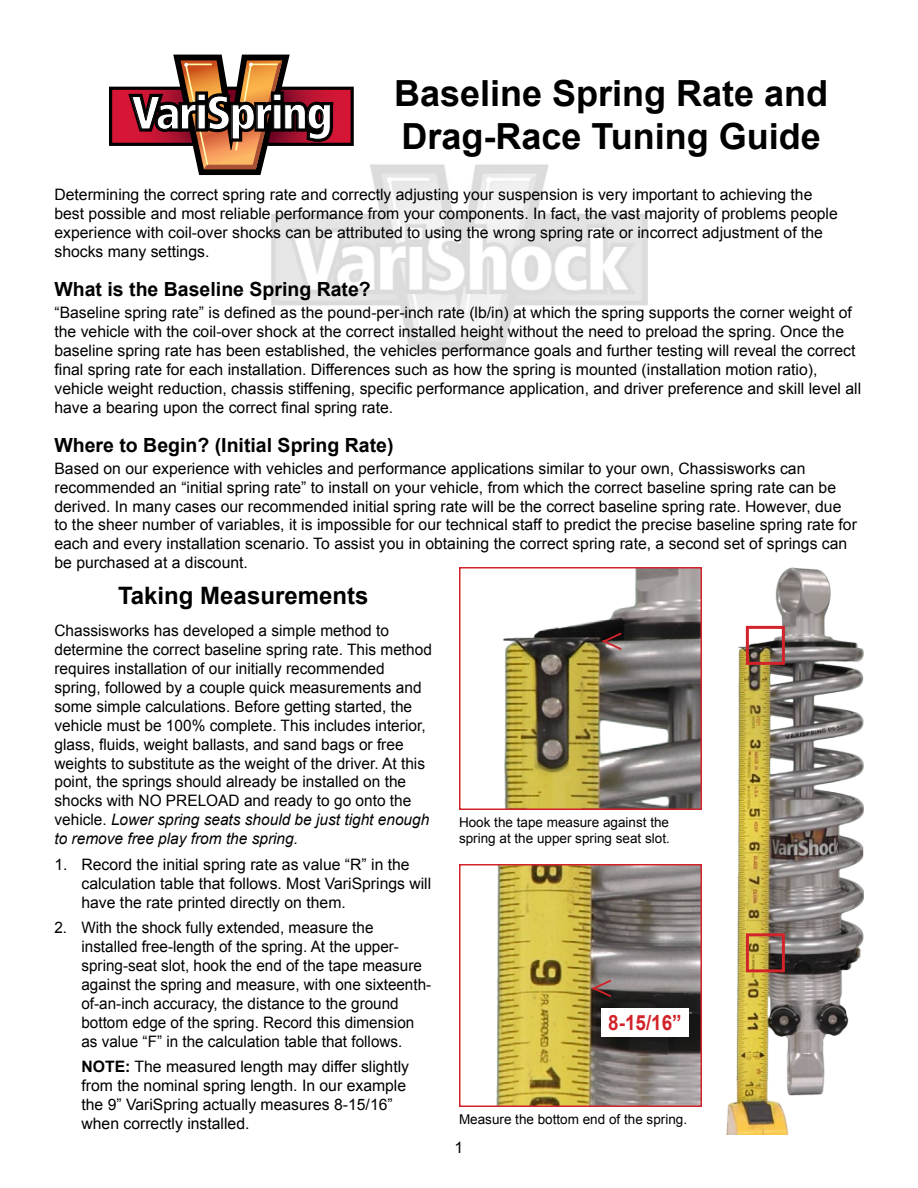
<style>
.page{position:relative;width:918px;height:1188px;background:#fff}
.page>*{position:absolute;margin:0;border:0;box-sizing:border-box;transform-origin:0 0}
.t1{font:900 condensed 46.5px "Frutiger LT Std";letter-spacing:-.035em;color:#fff}
.t2{font:700 36px/43.2px "Arial";color:#000}
.t3{font:700 24px "Arial";color:#000}
.t4{font:700 21px "Arial";color:#d2232a;scale:.9 1}
.t5{font:700 19.5px "Arial";color:#000}
.t6{font:15.75px/18.9px "Arial";color:#000}
.t7{font:13.5px/16.2px "Arial";color:#000}
.s1{font-style:italic}
.s2{font-weight:700}
</style>
<div class="page">
<img style="left:271px;top:164px;width:377px;height:186px">
<img style="left:726px;top:567px;width:138px;height:567px">
<img style="left:496px;top:867px;width:203px;height:237px">
<div style="left:459px;top:864px;width:243px;height:243px;border:2px solid #d2232a"></div>
<img style="left:503px;top:570px;width:196px;height:237px">
<div style="left:459px;top:567px;width:243px;height:243px;border:2px solid #d2232a"></div>
<div style="left:746px;top:626px;width:39px;height:39px;border:3px solid #d2232a"></div>
<div style="left:746px;top:933px;width:39px;height:39px;border:3px solid #d2232a"></div>
<svg style="left:601px;top:631px;width:22px;height:20px"></svg>
<svg style="left:591px;top:978px;width:22px;height:21px"></svg>
<div style="left:601px;top:1008px;width:87px;height:28px;background:#fff"></div>
<div style="left:111px;top:88px;width:241px;height:56px;background:#d71635"></div>
<div style="left:109px;top:87px;width:245px;height:59px;border:3px solid #000"></div>
<svg style="left:125px;top:54px;width:211px;height:122px"></svg>
<h1 class="t1" style="left:132px;top:85px;width:203px">VariSpring</h1>
<h2 class="t2" style="left:394px;top:73px;width:436px">Baseline Spring Rate and<br>Drag-Race Tuning Guide</h2>
<p class="t6" style="left:54px;top:186px;width:785px">Determining the correct spring rate and correctly adjusting your suspension is very important to achieving the best possible and most reliable performance from your components. In fact, the vast majority of problems people experience with coil-over shocks can be attributed to using the wrong spring rate or incorrect adjustment of the shocks many settings.</p>
<p class="t5" style="left:54px;top:276px;width:318px">What is the Baseline Spring Rate?</p>
<p class="t6" style="left:54px;top:303px;width:808px">“Baseline spring rate” is defined as the pound-per-inch rate (lb/in) at which the spring supports the corner weight of the vehicle with the coil-over shock at the correct installed height without the need to preload the spring. Once the baseline spring rate has been established, the vehicles performance goals and further testing will reveal the correct final spring rate for each installation. Differences such as how the spring is mounted (installation motion ratio), vehicle weight reduction, chassis stiffening, specific performance application, and driver preference and skill level all have a bearing upon the correct final spring rate.</p>
<p class="t5" style="left:54px;top:432px;width:341px">Where to Begin? (Initial Spring Rate)</p>
<p class="t6" style="left:54px;top:459px;width:804px">Based on our experience with vehicles and performance applications similar to your own, Chassisworks can recommended an “initial spring rate” to install on your vehicle, from which the correct baseline spring rate can be derived. In many cases our recommended initial spring rate will be the correct baseline spring rate. However, due to the sheer number of variables, it is impossible for our technical staff to predict the precise baseline spring rate for each and every installation scenario. To assist you in obtaining the correct spring rate, a second set of springs can be purchased at a discount.</p>
<h3 class="t3" style="left:118px;top:580px;width:252px">Taking Measurements</h3>
<p class="t6" style="left:54px;top:621px;width:379px">Chassisworks has developed a simple method to determine the correct baseline spring rate. This method requires installation of our initially recommended spring, followed by a couple quick measurements and some simple calculations. Before getting started, the vehicle must be 100% complete. This includes interior, glass, fluids, weight ballasts, and sand bags or free weights to substitute as the weight of the driver. At this point, the springs should already be installed on the shocks with NO PRELOAD and ready to go onto the vehicle. <span class="s1">Lower spring seats should be just tight enough to remove free play from the spring.</span></p>
<p class="t6" style="left:81px;top:855px;width:351px;text-indent:-27px">1. Record the initial spring rate as value “R” in the calculation table that follows. Most VariSprings will have the rate printed directly on them.</p>
<p class="t6" style="left:81px;top:918px;width:351px;text-indent:-27px">2. With the shock fully extended, measure the installed free-length of the spring. At the upper&shy;spring-seat slot, hook the end of the tape measure against the spring and measure, with one sixteenth&shy;of-an-inch accuracy, the distance to the ground bottom edge of the spring. Record this dimension as value “F” in the calculation table that follows.</p>
<p class="t6" style="left:81px;top:1057px;width:329px"><span class="s2">NOTE:</span> The measured length may differ slightly from the nominal spring length. In our example the 9” VariSpring actually measures 8-15/16” when correctly installed.</p>
<p class="t7" style="left:459px;top:814px;width:212px">Hook the tape measure against the spring at the upper spring seat slot.</p>
<h3 class="t4" style="left:608px;top:1009px;width:83px">8-15/16”</h3>
<p class="t7" style="left:459px;top:1111px;width:230px">Measure the bottom end of the spring.</p>
<p class="t6" style="left:455px;top:1138px;width:10px">1</p>
</div>
